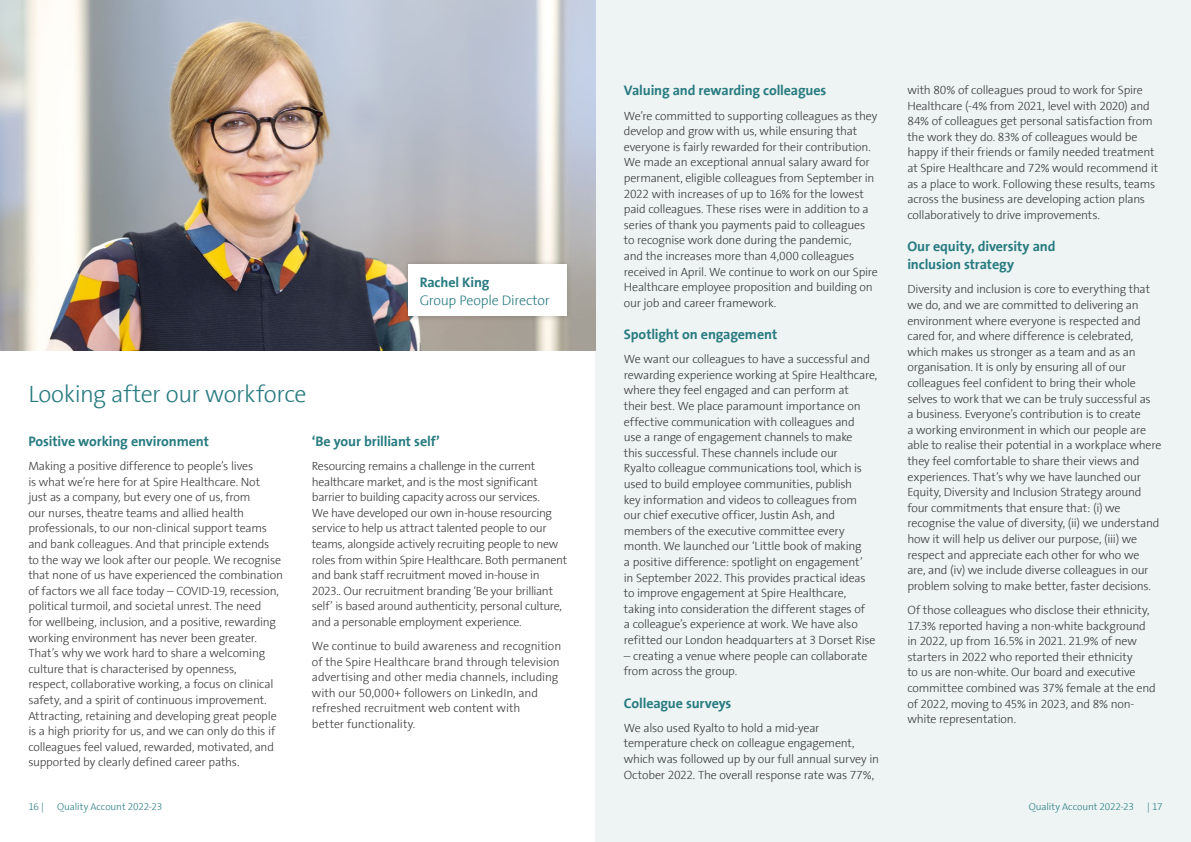
<style>
.page{position:relative;width:1191px;height:842px;background:#fff}
.page>*{position:absolute;margin:0;border:0;box-sizing:border-box;transform-origin:0 0}
.t1{font:300 24px "The Sans Spire";letter-spacing:-.02em;color:#287b81}
.t2{font:700 14px/18.2px "The Sans Spire";letter-spacing:-.01em;color:#287b81}
.t3{font:300 14px "The Sans Spire";letter-spacing:-.02em;color:#287b81}
.t4{font:300 12px/15.6px "The Sans Spire";letter-spacing:-.015em;color:#393939}
.t5{font:300 10px "The Sans Spire";letter-spacing:-.01em;color:#287b81}
</style>
<div class="page">
<div style="left:595px;top:0;width:596px;height:842px;background:#edf4f3"></div>
<img style="left:0;top:0;width:595px;height:350px">
<div style="left:402px;top:259px;width:171px;height:63px;background:#000;opacity:.2"></div>
<div style="left:408px;top:265px;width:159px;height:51px;background:#fff"></div>
<p class="t2" style="left:420px;top:273px;width:71px">Rachel King</p>
<p class="t3" style="left:420px;top:292px;width:132px">Group People Director</p>
<h1 class="t1" style="left:28px;top:380px;width:280px">Looking after our workforce</h1>
<p class="t2" style="left:28px;top:432px;width:182px">Positive working environment</p>
<p class="t4" style="left:28px;top:458px;width:256px">Making a positive difference to people’s lives<br>is what we’re here for at Spire Healthcare. Not<br>just as a company, but every one of us, from<br>our nurses, theatre teams and allied health professionals, to our non-clinical support teams and bank colleagues. And that principle extends to the way we look after our people. We recognise that none of us have experienced the combination of factors we all face today – COVID-19, recession, political turmoil, and societal unrest. The need<br>for wellbeing, inclusion, and a positive, rewarding working environment has never been greater.<br>That’s why we work hard to share a welcoming culture that is characterised by openness,<br>respect, collaborative working, a focus on clinical safety, and a spirit of continuous improvement.<br>Attracting, retaining and developing great people is a high priority for us, and we can only do this if colleagues feel valued, rewarded, motivated, and supported by clearly defined career paths.</p>
<p class="t2" style="left:312px;top:432px;width:129px">‘Be your brilliant self’</p>
<p class="t4" style="left:312px;top:458px;width:257px">Resourcing remains a challenge in the current healthcare market, and is the most significant barrier to building capacity across our services.<br>We have developed our own in-house resourcing service to help us attract talented people to our teams, alongside actively recruiting people to new roles from within Spire Healthcare. Both permanent and bank staff recruitment moved in-house in 2023.. Our recruitment branding ‘Be your brilliant self’ is based around authenticity, personal culture, and a personable employment experience.</p>
<p class="t4" style="left:312px;top:638px;width:251px">We continue to build awareness and recognition of the Spire Healthcare brand through television advertising and other media channels, including with our 50,000+ followers on LinkedIn, and refreshed recruitment web content with<br>better functionality.</p>
<p class="t2" style="left:624px;top:82px;width:204px">Valuing and rewarding colleagues</p>
<p class="t4" style="left:624px;top:108px;width:256px">We’re committed to supporting colleagues as they develop and grow with us, while ensuring that everyone is fairly rewarded for their contribution.<br>We made an exceptional annual salary award for permanent, eligible colleagues from September in 2022 with increases of up to 16% for the lowest paid colleagues. These rises were in addition to a series of thank you payments paid to colleagues to recognise work done during the pandemic,<br>and the increases more than 4,000 colleagues received in April. We continue to work on our Spire Healthcare employee proposition and building on our job and career framework.</p>
<p class="t2" style="left:624px;top:325px;width:155px">Spotlight on engagement</p>
<p class="t4" style="left:624px;top:352px;width:255px">We want our colleagues to have a successful and rewarding experience working at Spire Healthcare, where they feel engaged and can perform at<br>their best. We place paramount importance on effective communication with colleagues and<br>use a range of engagement channels to make<br>this successful. These channels include our<br>Ryalto colleague communications tool, which is used to build employee communities, publish<br>key information and videos to colleagues from our chief executive officer, Justin Ash, and members of the executive committee every month. We launched our ‘Little book of making<br>a positive difference: spotlight on engagement’<br>in September 2022. This provides practical ideas to improve engagement at Spire Healthcare, taking into consideration the different stages of<br>a colleague’s experience at work. We have also refitted our London headquarters at 3 Dorset Rise</p>
<p class="t4" style="left:624px;top:648px;width:245px">– creating a venue where people can collaborate from across the group.</p>
<p class="t2" style="left:624px;top:694px;width:109px">Colleague surveys</p>
<p class="t4" style="left:624px;top:720px;width:257px">We also used Ryalto to hold a mid-year temperature check on colleague engagement, which was followed up by our full annual survey in October 2022. The overall response rate was 77%,</p>
<p class="t4" style="left:907px;top:82px;width:252px">with 80% of colleagues proud to work for Spire Healthcare (-4% from 2021, level with 2020) and 84% of colleagues get personal satisfaction from the work they do. 83% of colleagues would be happy if their friends or family needed treatment at Spire Healthcare and 72% would recommend it as a place to work. Following these results, teams across the business are developing action plans collaboratively to drive improvements.</p>
<p class="t2" style="left:907px;top:237px;width:150px">Our equity, diversity and inclusion strategy</p>
<p class="t4" style="left:907px;top:282px;width:255px">Diversity and inclusion is core to everything that we do, and we are committed to delivering an environment where everyone is respected and cared for, and where difference is celebrated, which makes us stronger as a team and as an organisation. It is only by ensuring all of our colleagues feel confident to bring their whole selves to work that we can be truly successful as<br>a business. Everyone’s contribution is to create<br>a working environment in which our people are able to realise their potential in a workplace where they feel comfortable to share their views and experiences. That’s why we have launched our Equity, Diversity and Inclusion Strategy around four commitments that ensure that: (i) we recognise the value of diversity, (ii) we understand how it will help us deliver our purpose, (iii) we respect and appreciate each other for who we<br>are, and (iv) we include diverse colleagues in our problem solving to make better, faster decisions.</p>
<p class="t4" style="left:907px;top:602px;width:250px">Of those colleagues who disclose their ethnicity, 17.3% reported having a non-white background in 2022, up from 16.5% in 2021. 21.9% of new starters in 2022 who reported their ethnicity<br>to us are non-white. Our board and executive committee combined was 37% female at the end of 2022, moving to 45% in 2023, and 8% non&shy;white representation.</p>
<p class="t5" style="left:28px;top:801px;width:17px">16 |</p>
<p class="t5" style="left:57px;top:801px;width:107px">Quality Account 2022-23</p>
<p class="t5" style="left:1029px;top:801px;width:107px">Quality Account 2022-23</p>
<p class="t5" style="left:1147px;top:801px;width:17px">| 17</p>
</div>
